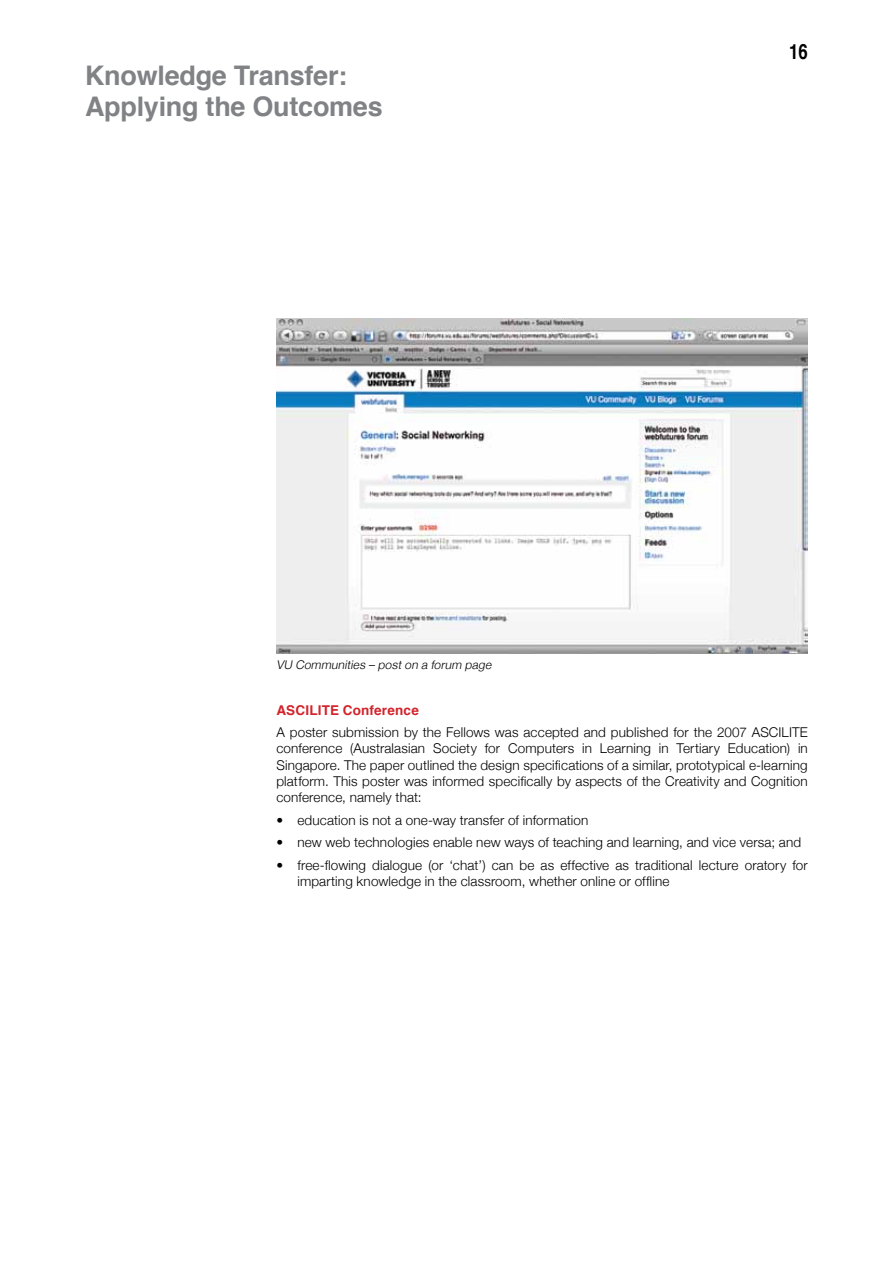
<style>
.page{position:relative;width:893px;height:1263px;background:#fff}
.page>*{position:absolute;margin:0;border:0;box-sizing:border-box;transform-origin:0 0}
.t1{font:700 27px/31.5px "Helvetica";letter-spacing:-.01em;color:#808285}
.t2{font:700 21px "Helvetica";color:#000;scale:.8 1}
.t3{font:300 13.5px/16.2px "Helvetica Neue";letter-spacing:.01em;color:#000;text-align:justify}
.t4{font:700 13.5px "Helvetica";letter-spacing:.015em;color:#d2232a}
.t5{font:italic 300 12px "Helvetica Neue";color:#000}
</style>
<div class="page">
<img style="left:276px;top:319px;width:532px;height:334px">
<h1 class="t1" style="left:85px;top:60px;width:299px">Knowledge Transfer:<br>Applying the Outcomes</h1>
<h2 class="t2" style="left:789px;top:34px;width:25px">16</h2>
<p class="t5" style="left:276px;top:657px;width:219px">VU Communities – post on a forum page</p>
<p class="t4" style="left:276px;top:699px;width:144px">ASCILITE Conference</p>
<p class="t3" style="left:276px;top:724px;width:533px">A poster submission by the Fellows was accepted and published for the 2007 ASCILITE conference (Australasian Society for Computers in Learning in Tertiary Education) in Singapore. The paper outlined the design specifications of a similar, prototypical e-learning platform. This poster was informed specifically by aspects of the Creativity and Cognition conference, namely that:</p>
<p class="t3" style="left:276px;top:811px;width:313px">• education is not a one-way transfer of information</p>
<p class="t3" style="left:276px;top:834px;width:526px">• new web technologies enable new ways of teaching and learning, and vice versa; and</p>
<p class="t3" style="left:297px;top:856px;width:512px;text-indent:-21px">• free-flowing dialogue (or ‘chat’) can be as effective as traditional lecture oratory for imparting knowledge in the classroom, whether online or offline</p>
</div>
